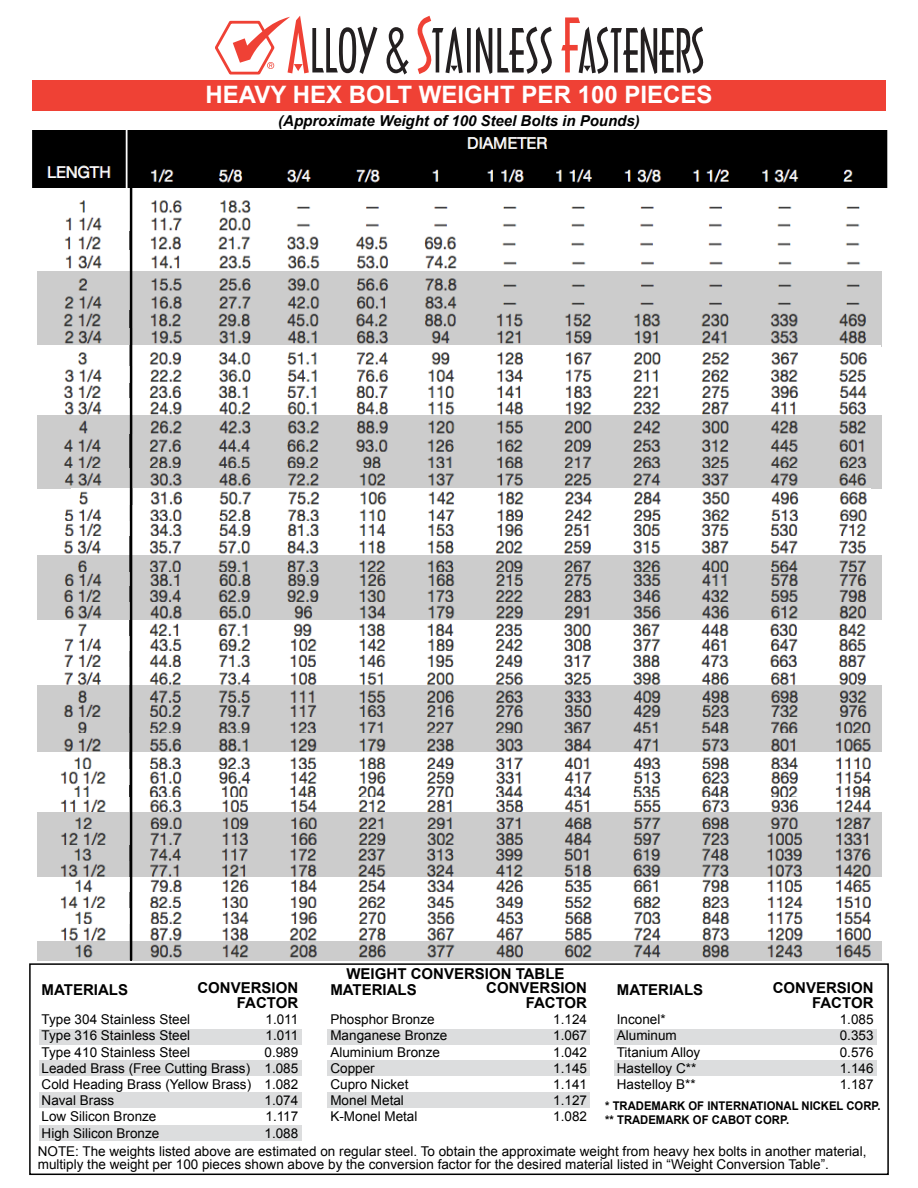
<style>
.page{position:relative;width:918px;height:1188px;background:#fff}
.page>*{position:absolute;margin:0;border:0;box-sizing:border-box;transform-origin:0 0}
.t1{font:700 24px "Arial";color:#fff}
.t2{font:700 15px/15px "Arial";color:#000;text-align:right}
.t3{font:italic 700 15px "Arial";color:#000}
.t4{font:13.5px/16.2px "Arial";color:#000}
.t5{font:700 12px/14.4px "Arial";color:#000;scale:.94 1}
</style>
<div class="page">
<div style="left:39px;top:1125px;width:263px;height:16px;background:#dcddde"></div>
<div style="left:39px;top:1092px;width:263px;height:16px;background:#dcddde"></div>
<div style="left:39px;top:1060px;width:263px;height:16px;background:#dcddde"></div>
<div style="left:39px;top:1029px;width:263px;height:16px;background:#dcddde"></div>
<img style="left:32px;top:131px;width:856px;height:57px">
<img style="left:79px;top:194px;width:781px;height:20px">
<img style="left:65px;top:214px;width:795px;height:18px">
<img style="left:64px;top:232px;width:796px;height:19px">
<img style="left:59px;top:251px;width:811px;height:21px">
<img style="left:37px;top:272px;width:845px;height:19px">
<img style="left:37px;top:291px;width:845px;height:20px">
<img style="left:37px;top:311px;width:845px;height:17px">
<img style="left:37px;top:328px;width:845px;height:18px">
<img style="left:78px;top:346px;width:790px;height:21px">
<img style="left:64px;top:367px;width:802px;height:16px">
<img style="left:63px;top:383px;width:804px;height:15px">
<img style="left:58px;top:398px;width:816px;height:18px">
<img style="left:37px;top:416px;width:845px;height:18px">
<img style="left:37px;top:434px;width:845px;height:18px">
<img style="left:37px;top:452px;width:845px;height:16px">
<img style="left:37px;top:468px;width:845px;height:20px">
<img style="left:79px;top:489px;width:789px;height:16px">
<img style="left:64px;top:505px;width:803px;height:17px">
<img style="left:64px;top:522px;width:802px;height:15px">
<img style="left:63px;top:537px;width:803px;height:18px">
<img style="left:37px;top:555px;width:845px;height:18px">
<img style="left:37px;top:573px;width:845px;height:14px">
<img style="left:37px;top:587px;width:845px;height:16px">
<img style="left:37px;top:603px;width:845px;height:18px">
<img style="left:78px;top:621px;width:788px;height:16px">
<img style="left:64px;top:637px;width:802px;height:15px">
<img style="left:64px;top:652px;width:802px;height:16px">
<img style="left:53px;top:668px;width:829px;height:18px">
<img style="left:37px;top:686px;width:845px;height:17px">
<img style="left:37px;top:703px;width:845px;height:15px">
<img style="left:37px;top:718px;width:845px;height:16px">
<img style="left:37px;top:734px;width:845px;height:18px">
<img style="left:74px;top:752px;width:797px;height:17px">
<img style="left:60px;top:769px;width:812px;height:17px">
<img style="left:74px;top:786px;width:797px;height:12px">
<img style="left:60px;top:798px;width:812px;height:14px">
<img style="left:37px;top:812px;width:845px;height:18px">
<img style="left:37px;top:830px;width:845px;height:15px">
<img style="left:37px;top:845px;width:845px;height:16px">
<img style="left:37px;top:861px;width:845px;height:17px">
<img style="left:75px;top:878px;width:796px;height:14px">
<img style="left:60px;top:892px;width:812px;height:17px">
<img style="left:75px;top:909px;width:796px;height:16px">
<img style="left:60px;top:925px;width:812px;height:16px">
<img style="left:37px;top:941px;width:845px;height:19px">
<div style="left:614px;top:1060px;width:263px;height:16px;background:#dcddde"></div>
<div style="left:614px;top:1029px;width:263px;height:16px;background:#dcddde"></div>
<div style="left:327px;top:1092px;width:263px;height:16px;background:#dcddde"></div>
<div style="left:327px;top:1060px;width:263px;height:16px;background:#dcddde"></div>
<div style="left:327px;top:1029px;width:263px;height:16px;background:#dcddde"></div>
<div style="left:29px;top:963px;width:860px;height:212px;border:2px solid #000"></div>
<div style="left:32px;top:80px;width:854px;height:30px;background:#ef4135"></div>
<svg style="left:215px;top:16px;width:162px;height:59px"></svg>
<svg style="left:386px;top:27px;width:23px;height:48px"></svg>
<svg style="left:417px;top:16px;width:46px;height:58px"></svg>
<svg style="left:467px;top:28px;width:4px;height:44px"></svg>
<svg style="left:476px;top:27px;width:76px;height:47px"></svg>
<svg style="left:561px;top:17px;width:142px;height:57px"></svg>
<hr style="left:130px;top:188px;width:2px;height:772px;background:#000">
<h1 class="t1" style="left:206px;top:79px;width:508px">HEAVY HEX BOLT WEIGHT PER 100 PIECES</h1>
<p class="t3" style="left:278px;top:111px;width:363px">(Approximate Weight of 100 Steel Bolts in Pounds)</p>
<p class="t2" style="left:330px;top:966px;width:236px;line-height:15.9px;text-align:left;text-indent:16px">WEIGHT CONVERSION TABLE<br>MATERIALS</p>
<p class="t4" style="left:330px;top:1012px;width:119px">Phosphor Bronze<br>Manganese Bronze<br>Aluminium Bronze<br>Copper<br>Cupro Nicket<br>Monel Metal<br>K-Monel Metal</p>
<p class="t2" style="left:197px;top:981px;width:102px">CONVERSION<br>FACTOR</p>
<p class="t4" style="left:265px;top:1012px;width:35px;text-align:justify">1.011<br>1.011<br>0.989<br>1.085<br>1.082<br>1.074<br>1.117<br>1.088</p>
<p class="t4" style="left:38px;top:1144px;width:830px;line-height:13.5px">NOTE: The weights listed above are estimated on regular steel. To obtain the approximate weight from heavy hex bolts in another material, multiply the weight per 100 pieces shown above by the conversion factor for the desired material listed in “Weight Conversion Table”.</p>
<p class="t2" style="left:486px;top:981px;width:102px">CONVERSION<br>FACTOR</p>
<p class="t4" style="left:553px;top:1012px;width:35px;text-align:justify">1.124<br>1.067<br>1.042<br>1.145<br>1.141<br>1.127<br>1.082</p>
<p class="t2" style="left:773px;top:981px;width:102px">CONVERSION<br>FACTOR</p>
<p class="t4" style="left:840px;top:1012px;width:35px;text-align:justify">1.085<br>0.353<br>0.576<br>1.146<br>1.187</p>
<p class="t5" style="left:605px;top:1099px;width:295px">* TRADEMARK OF INTERNATIONAL NICKEL CORP. ** TRADEMARK OF CABOT CORP.</p>
<p class="t2" style="left:42px;top:982px;width:88px">MATERIALS</p>
<p class="t4" style="left:42px;top:1012px;width:211px">Type 304 Stainless Steel<br>Type 316 Stainless Steel<br>Type 410 Stainless Steel<br>Leaded Brass (Free Cutting Brass)<br>Cold Heading Brass (Yellow Brass)<br>Naval Brass<br>Low Silicon Bronze<br>High Silicon Bronze</p>
<p class="t2" style="left:617px;top:982px;width:88px">MATERIALS</p>
<p class="t4" style="left:617px;top:1012px;width:85px">Inconel*<br>Aluminum<br>Titanium Alloy<br>Hastelloy C**<br>Hastelloy B**</p>
</div>
